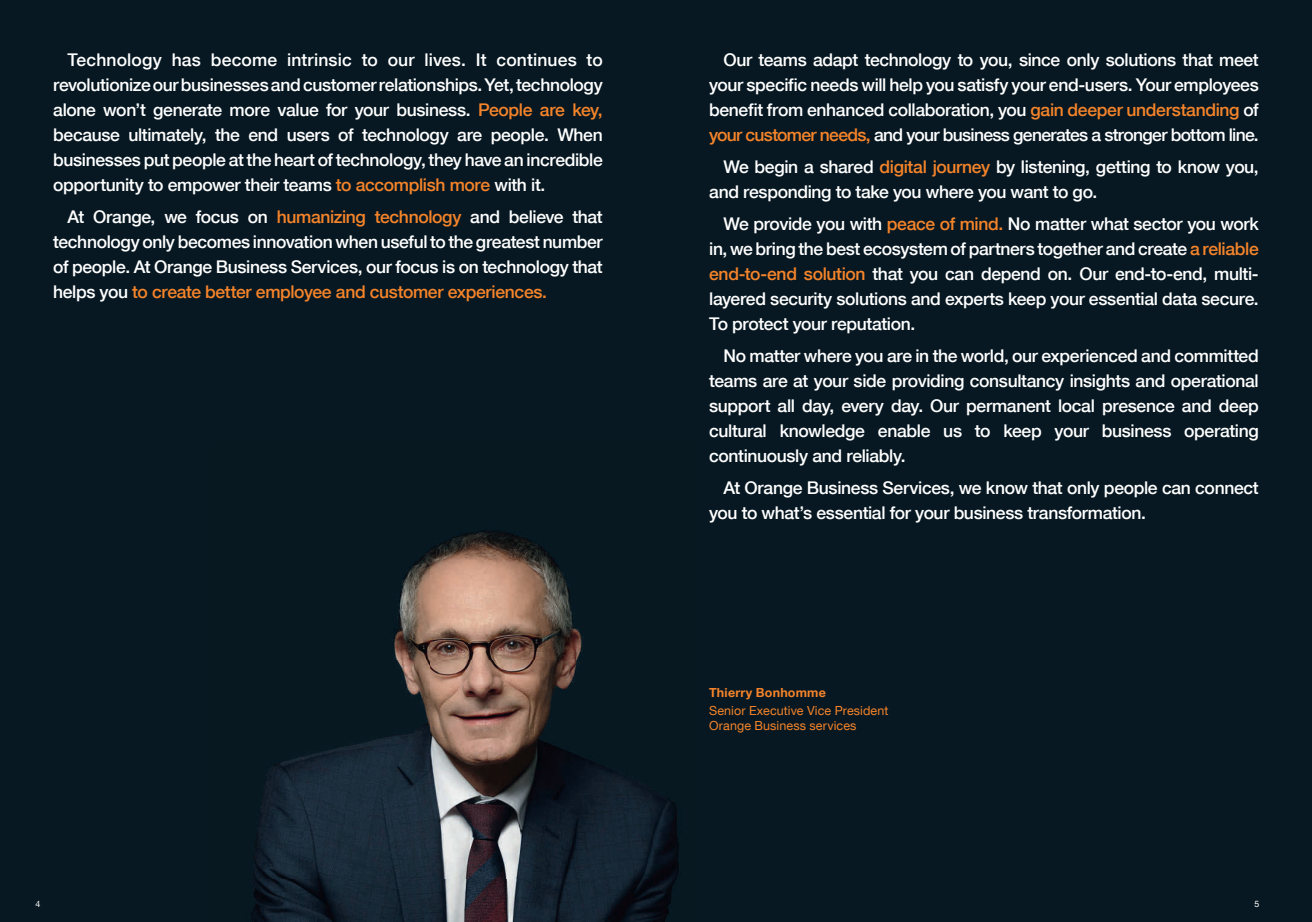
<style>
.page{position:relative;width:1312px;height:922px;background:#fff}
.page>*{position:absolute;margin:0;border:0;box-sizing:border-box;transform-origin:0 0}
.t1{font:500 17.5px/25px "Helvetica Neue LT Com";letter-spacing:-.02em;color:#fff;text-align:justify}
.t2{font:12.5px/15px "Helvetica Neue LT Com";letter-spacing:.01em;color:#f5842a}
.t3{font:700 12.5px "Helvetica Neue LT Com";letter-spacing:.015em;color:#f5842a}
.t4{font:8.75px "Helvetica Neue LT Com";color:#fff}
.s1{color:#f5842a}
</style>
<div class="page">
<div style="left:0;top:0;width:1311px;height:921px;background:#071822"></div>
<img style="left:251px;top:531px;width:428px;height:390px">
<p class="t1" style="left:53px;top:49px;width:551px;text-indent:14px">Technology has become intrinsic to our lives. It continues to revolutionize our businesses and customer relationships. Yet, technology alone won’t generate more value for your business. <span class="s1">People are key, </span>because ultimately, the end users of technology are people. When businesses put people at the heart of technology, they have an incredible opportunity to empower their teams <span class="s1">to accomplish more</span> with it.</p>
<p class="t1" style="left:53px;top:206px;width:551px;text-indent:14px">At Orange, we focus on <span class="s1">humanizing technology</span> and believe that technology only becomes innovation when useful to the greatest number of people. At Orange Business Services, our focus is on technology that helps you <span class="s1">to create better employee and customer experiences.</span></p>
<p class="t4" style="left:35px;top:900px;width:6px">4</p>
<p class="t1" style="left:709px;top:49px;width:551px;text-indent:14px">Our teams adapt technology to you, since only solutions that meet your specific needs will help you satisfy your end-users. Your employees benefit from enhanced collaboration, you <span class="s1">gain deeper understanding</span> of <span class="s1">your customer needs,</span> and your business generates a stronger bottom line.</p>
<p class="t1" style="left:709px;top:156px;width:551px;text-indent:14px">We begin a shared <span class="s1">digital journey</span> by listening, getting to know you, and responding to take you where you want to go.</p>
<p class="t1" style="left:709px;top:213px;width:551px;text-indent:14px">We provide you with <span class="s1">peace of mind.</span> No matter what sector you work in, we bring the best ecosystem of partners together and create <span class="s1">a reliable end-to-end solution</span> that you can depend on. Our end-to-end, multi&shy;layered security solutions and experts keep your essential data secure.<br>To protect your reputation.</p>
<p class="t1" style="left:709px;top:345px;width:551px;text-indent:14px">No matter where you are in the world, our experienced and committed teams are at your side providing consultancy insights and operational support all day, every day. Our permanent local presence and deep cultural knowledge enable us to keep your business operating continuously and reliably.</p>
<p class="t1" style="left:709px;top:477px;width:551px;text-indent:14px">At Orange Business Services, we know that only people can connect you to what’s essential for your business transformation.</p>
<p class="t3" style="left:709px;top:687px;width:118px">Thierry Bonhomme</p>
<p class="t2" style="left:709px;top:704px;width:181px">Senior Executive Vice President<br>Orange Business services</p>
<p class="t4" style="left:1253px;top:900px;width:6px">5</p>
</div>
